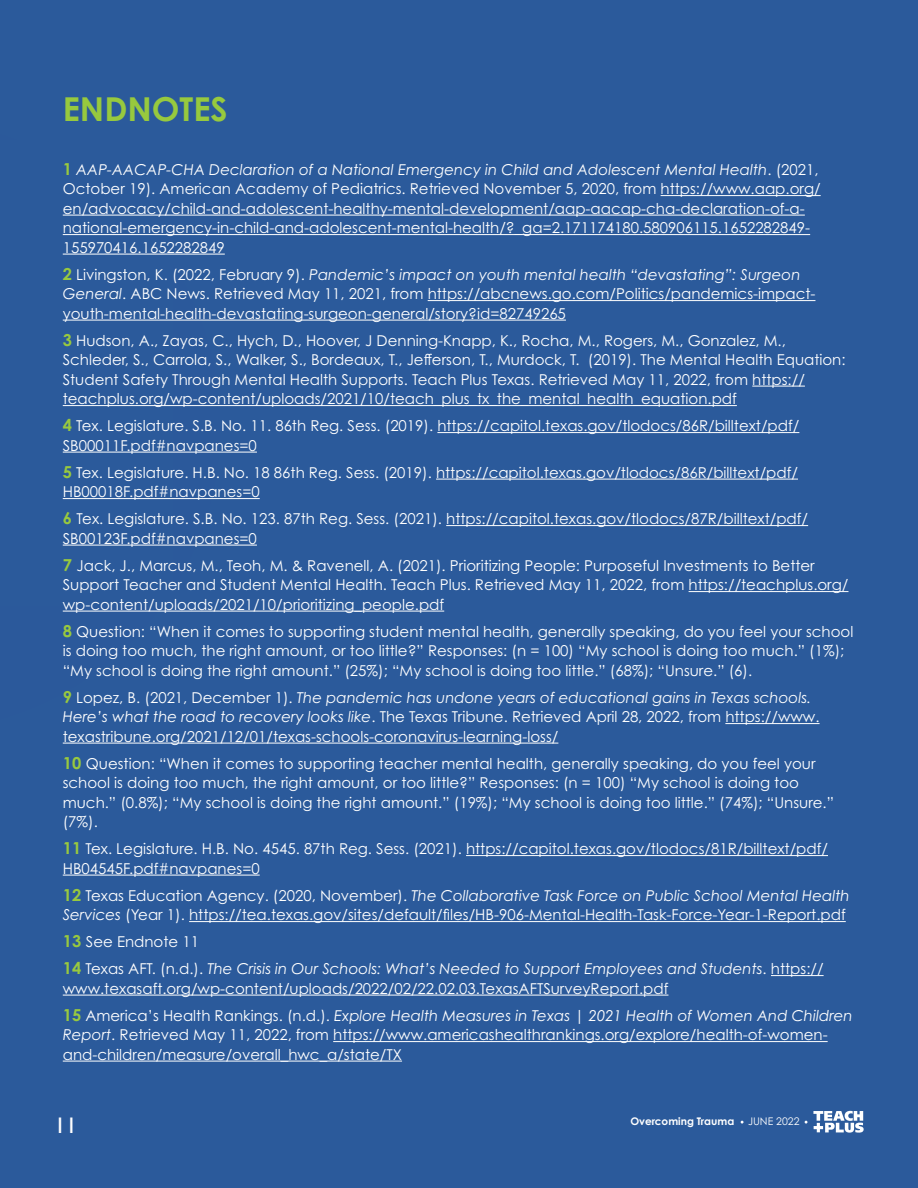
<style>
.page{position:relative;width:918px;height:1188px;background:#2b5a9b}
.page>*{position:absolute;margin:0;border:0;box-sizing:border-box;transform-origin:0 0}
.t1{font:700 33px "Century Gothic Pro";color:#97c93e}
.t2{font:22.5px "Gill Sans";color:#fff}
.t3{font:15px/19.5px "Century Gothic Pro";color:#fff}
.t4{font:italic 15px/27px "Century Gothic Pro";color:#fff}
.t5{font:700 10.5px "Century Gothic Pro";color:#fff}
.t6{font:10.5px "Century Gothic Pro";color:#fff}
.s1{font-weight:700;font-size:16.5px;color:#98c93f}
.s2{font-style:italic}
.s3{font-weight:700;font-style:normal;font-size:16.5px;color:#98c93f}
.s4{font-style:normal}
</style>
<div class="page">
<svg style="left:62px;top:235px;width:188px;height:377px"></svg>
<div style="left:0;top:140px;width:173px;height:466px;background:#2b5a9b"></div>
<hr style="left:661px;top:195px;width:160px;height:1px;background:#fff">
<hr style="left:63px;top:215px;width:742px;height:1px;background:#fff">
<hr style="left:63px;top:234px;width:747px;height:1px;background:#fff">
<hr style="left:63px;top:254px;width:162px;height:1px;background:#fff">
<hr style="left:428px;top:300px;width:387px;height:1px;background:#fff">
<hr style="left:63px;top:320px;width:503px;height:1px;background:#fff">
<hr style="left:752px;top:386px;width:53px;height:1px;background:#fff">
<hr style="left:63px;top:405px;width:674px;height:1px;background:#fff">
<hr style="left:437px;top:432px;width:362px;height:1px;background:#fff">
<hr style="left:63px;top:452px;width:194px;height:1px;background:#fff">
<hr style="left:436px;top:479px;width:362px;height:1px;background:#fff">
<hr style="left:63px;top:498px;width:197px;height:1px;background:#fff">
<hr style="left:446px;top:525px;width:362px;height:1px;background:#fff">
<hr style="left:63px;top:545px;width:194px;height:1px;background:#fff">
<hr style="left:689px;top:591px;width:159px;height:1px;background:#fff">
<hr style="left:63px;top:611px;width:381px;height:1px;background:#fff">
<hr style="left:725px;top:723px;width:95px;height:1px;background:#fff">
<hr style="left:63px;top:743px;width:495px;height:1px;background:#fff">
<hr style="left:466px;top:855px;width:362px;height:1px;background:#fff">
<hr style="left:63px;top:875px;width:197px;height:1px;background:#fff">
<hr style="left:189px;top:921px;width:657px;height:1px;background:#fff">
<hr style="left:771px;top:975px;width:53px;height:1px;background:#fff">
<hr style="left:63px;top:995px;width:605px;height:1px;background:#fff">
<hr style="left:333px;top:1041px;width:495px;height:1px;background:#fff">
<hr style="left:63px;top:1061px;width:339px;height:1px;background:#fff">
<svg style="left:813px;top:1111px;width:51px;height:22px"></svg>
<h1 class="t1" style="left:63px;top:88px;width:166px">ENDNOTES</h1>
<p class="t3" style="left:63px;top:159px;width:759px"><span class="s1">1</span> <span class="s2">AAP-AACAP-CHA Declaration of a National Emergency in Child and Adolescent Mental Health</span>. (2021, October 19). American Academy of Pediatrics. Retrieved November 5, 2020, from https://www.aap.org/ en/advocacy/child-and-adolescent-healthy-mental-development/aap-aacap-cha-declaration-of-a&shy;national-emergency-in-child-and-adolescent-mental-health/?_ga=2.171174180.580906115.1652282849- 155970416.1652282849</p>
<p class="t3" style="left:63px;top:264px;width:754px"><span class="s1">2</span> Livingston, K. (2022, February 9). <span class="s2">Pandemic’s impact on youth mental health “devastating”: Surgeon<br>General</span>. ABC News. Retrieved May 11, 2021, from https://abcnews.go.com/Politics/pandemics-impact&shy;youth-mental-health-devastating-surgeon-general/story?id=82749265</p>
<p class="t3" style="left:63px;top:330px;width:784px"><span class="s1">3</span> Hudson, A., Zayas, C., Hych, D., Hoover, J Denning-Knapp, K., Rocha, M., Rogers, M., Gonzalez, M., Schleder, S., Carrola, S., Walker, S., Bordeaux, T., Jefferson, T., Murdock, T. (2019). The Mental Health Equation:<br>Student Safety Through Mental Health Supports. Teach Plus Texas. Retrieved May 11, 2022, from https:// teachplus.org/wp-content/uploads/2021/10/teach_plus_tx_the_mental_health_equation.pdf</p>
<p class="t3" style="left:63px;top:416px;width:738px"><span class="s1">4</span> Tex. Legislature. S.B. No. 11. 86th Reg. Sess. (2019). https://capitol.texas.gov/tlodocs/86R/billtext/pdf/<br>SB00011F.pdf#navpanes=0</p>
<p class="t3" style="left:63px;top:462px;width:737px"><span class="s1">5</span> Tex. Legislature. H.B. No. 18 86th Reg. Sess. (2019). https://capitol.texas.gov/tlodocs/86R/billtext/pdf/<br>HB00018F.pdf#navpanes=0</p>
<p class="t3" style="left:63px;top:509px;width:747px"><span class="s1">6</span> Tex. Legislature. S.B. No. 123. 87th Reg. Sess. (2021). https://capitol.texas.gov/tlodocs/87R/billtext/pdf/<br>SB00123F.pdf#navpanes=0</p>
<p class="t3" style="left:63px;top:555px;width:787px"><span class="s1">7</span> Jack, J., Marcus, M., Teoh, M. &amp; Ravenell, A. (2021). Prioritizing People: Purposeful Investments to Better<br>Support Teacher and Student Mental Health. Teach Plus. Retrieved May 11, 2022, from https://teachplus.org/ wp-content/uploads/2021/10/prioritizing_people.pdf</p>
<p class="t3" style="left:63px;top:621px;width:792px"><span class="s1">8</span> Question: “When it comes to supporting student mental health, generally speaking, do you feel your school is doing too much, the right amount, or too little?” Responses: (n = 100) “My school is doing too much.” (1%); “My school is doing the right amount.” (25%); “My school is doing too little.” (68%); “Unsure.” (6).</p>
<p class="t3" style="left:63px;top:687px;width:758px"><span class="s1">9</span> Lopez, B. (2021, December 1). <span class="s2">The pandemic has undone years of educational gains in Texas schools.<br>Here’s what the road to recovery looks like</span>. The Texas Tribune. Retrieved April 28, 2022, from https://www. texastribune.org/2021/12/01/texas-schools-coronavirus-learning-loss/</p>
<p class="t3" style="left:63px;top:753px;width:773px"><span class="s1">10</span> Question: “When it comes to supporting teacher mental health, generally speaking, do you feel your school is doing too much, the right amount, or too little?” Responses: (n = 100) “My school is doing too much.” (0.8%); “My school is doing the right amount.” (19%); “My school is doing too little.” (74%); “Unsure.” (7%).</p>
<p class="t3" style="left:63px;top:839px;width:767px"><span class="s1">11</span> Tex. Legislature. H.B. No. 4545. 87th Reg. Sess. (2021). https://capitol.texas.gov/tlodocs/81R/billtext/pdf/<br>HB04545F.pdf#navpanes=0</p>
<p class="t3" style="left:63px;top:885px;width:788px"><span class="s1">12</span> Texas Education Agency. (2020, November). <span class="s2">The Collaborative Task Force on Public School Mental Health<br>Services</span> (Year 1). https://tea.texas.gov/sites/default/files/HB-906-Mental-Health-Task-Force-Year-1-Report.pdf</p>
<p class="t4" style="left:63px;top:928px;width:762px"><span class="s3">13</span> <span class="s4">See Endnote 11<br></span><span class="s3">14</span> <span class="s4">Texas AFT. (n.d.).</span> The Crisis in Our Schools: What’s Needed to Support Employees and Students<span class="s4">. https://</span></p>
<p class="t3" style="left:63px;top:975px;width:791px;line-height:27px">www.texasaft.org/wp-content/uploads/2022/02/22.02.03.TexasAFTSurveyReport.pdf<br><span class="s1">15</span> America’s Health Rankings. (n.d.). <span class="s2">Explore Health Measures in Texas | 2021 Health of Women And Children</span></p>
<p class="t3" style="left:63px;top:1025px;width:766px"><span class="s2">Report</span>. Retrieved May 11, 2022, from https://www.americashealthrankings.org/explore/health-of-women&shy;and-children/measure/overall_hwc_a/state/TX</p>
<h2 class="t2" style="left:54px;top:1112px;width:24px">11</h2>
<p class="t5" style="left:630px;top:1115px;width:105px">Overcoming Trauma</p>
<p class="t6" style="left:748px;top:1115px;width:53px">JUNE 2022</p>
</div>
